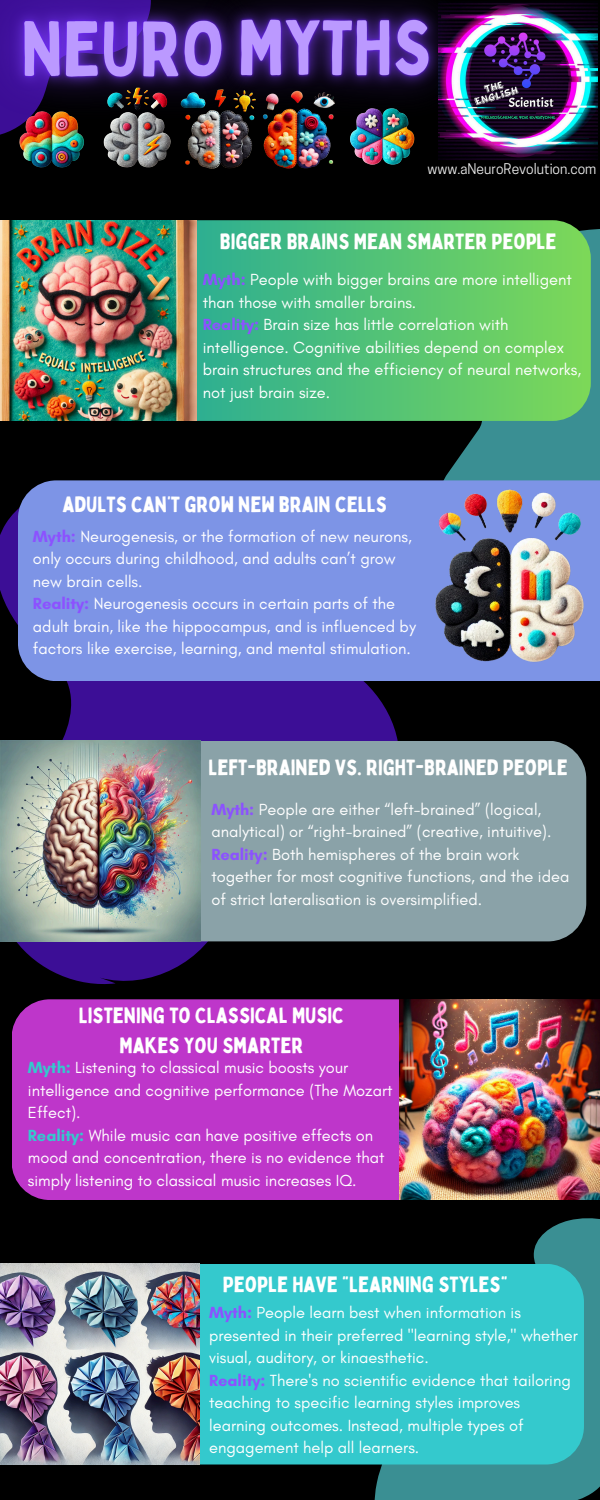
<style>
.page{position:relative;width:600px;height:1500px;background:#000}
.page>*{position:absolute;margin:0;border:0;box-sizing:border-box;transform-origin:0 0}
.t1{font:21.7px/30px "Bobby Jones";color:#fff;text-align:center}
.t2{font:16.4px/22.5px "Glacial Indifference";color:#fff}
.t3{font:13.8px "Cooper Hewitt";color:#efefef}
.s1{font-weight:700;color:#8c52ff}
.s2{font-weight:700;color:#34c9cd}
</style>
<div class="page">
<svg style="left:444px;top:229px;width:156px;height:251px;background:#337f82"></svg>
<svg style="left:0;top:220px;width:591px;height:201px;background:#54c274"></svg>
<svg style="left:0;top:509px;width:399px;height:475px;fill:#3c0e96"></svg>
<div style="left:18px;top:480px;width:582px;height:201px;background:#7d94e6"></div>
<div style="left:201px;top:741px;width:385px;height:200px;background:#8aa2a8"></div>
<div style="left:12px;top:999px;width:388px;height:201px;background:#be36ca"></div>
<svg style="left:374px;top:1218px;width:226px;height:282px;fill:#3a8f93"></svg>
<div style="left:200px;top:1264px;width:384px;height:201px;background:#34c9cd"></div>
<img style="left:0;top:0;width:159px;height:135px">
<img style="left:18px;top:104px;width:70px;height:64px">
<img style="left:511px;top:3px;width:87px;height:157px">
<img style="left:159px;top:0;width:352px;height:169px">
<img style="left:343px;top:101px;width:75px;height:68px">
<img style="left:420px;top:482px;width:168px;height:197px">
<img style="left:98px;top:86px;width:78px;height:83px">
<img style="left:0;top:741px;width:201px;height:201px">
<img style="left:0;top:220px;width:196px;height:200px">
<img style="left:0;top:1264px;width:200px;height:201px">
<img style="left:400px;top:999px;width:200px;height:201px">
<p class="t3" style="left:428px;top:164px;width:170px">www.aNeuroRevolution.com</p>
<p class="t1" style="left:220px;top:226px;width:338px">BIGGER BRAINS MEAN SMARTER PEOPLE</p>
<p class="t2" style="left:203px;top:268px;width:380px"><span class="s1">Myth:</span> People with bigger brains are more intelligent than those with smaller brains.<br><span class="s1">Reality:</span> Brain size has little correlation with intelligence. Cognitive abilities depend on complex brain structures and the efficiency of neural networks, not just brain size.</p>
<h3 class="t1" style="left:62px;top:489px;width:326px">ADULTS CAN’T GROW NEW BRAIN CELLS</h3>
<p class="t2" style="left:33px;top:525px;width:385px"><span class="s1">Myth:</span> Neurogenesis, or the formation of new neurons, only occurs during childhood, and adults can’t grow new brain cells.<br><span class="s1">Reality:</span> Neurogenesis occurs in certain parts of the adult brain, like the hippocampus, and is influenced by factors like exercise, learning, and mental stimulation.</p>
<p class="t1" style="left:209px;top:752px;width:361px">LEFT-BRAINED VS. RIGHT-BRAINED PEOPLE</p>
<p class="t2" style="left:211px;top:798px;width:359px"><span class="s1">Myth:</span> People are either “left-brained” (logical, analytical) or “right-brained” (creative, intuitive).<br><span class="s1">Reality:</span> Both hemispheres of the brain work together for most cognitive functions, and the idea of strict lateralisation is oversimplified.</p>
<p class="t1" style="left:79px;top:1000px;width:267px">LISTENING TO CLASSICAL MUSIC<br>MAKES YOU SMARTER</p>
<h3 class="t2" style="left:28px;top:1056px;width:366px"><span class="s2">Myth:</span> Listening to classical music boosts your intelligence and cognitive performance (The Mozart Effect).<br><span class="s2">Reality:</span> While music can have positive effects on mood and concentration, there is no evidence that simply listening to classical music increases IQ.</h3>
<p class="t1" style="left:223px;top:1269px;width:286px">PEOPLE HAVE “LEARNING STYLES”</p>
<p class="t2" style="left:209px;top:1301px;width:370px"><span class="s1">Myth:</span> People learn best when information is presented in their preferred "learning style," whether visual, auditory, or kinaesthetic.<br><span class="s1">Reality:</span> There's no scientific evidence that tailoring teaching to specific learning styles improves learning outcomes. Instead, multiple types of engagement help all learners.</p>
</div>
